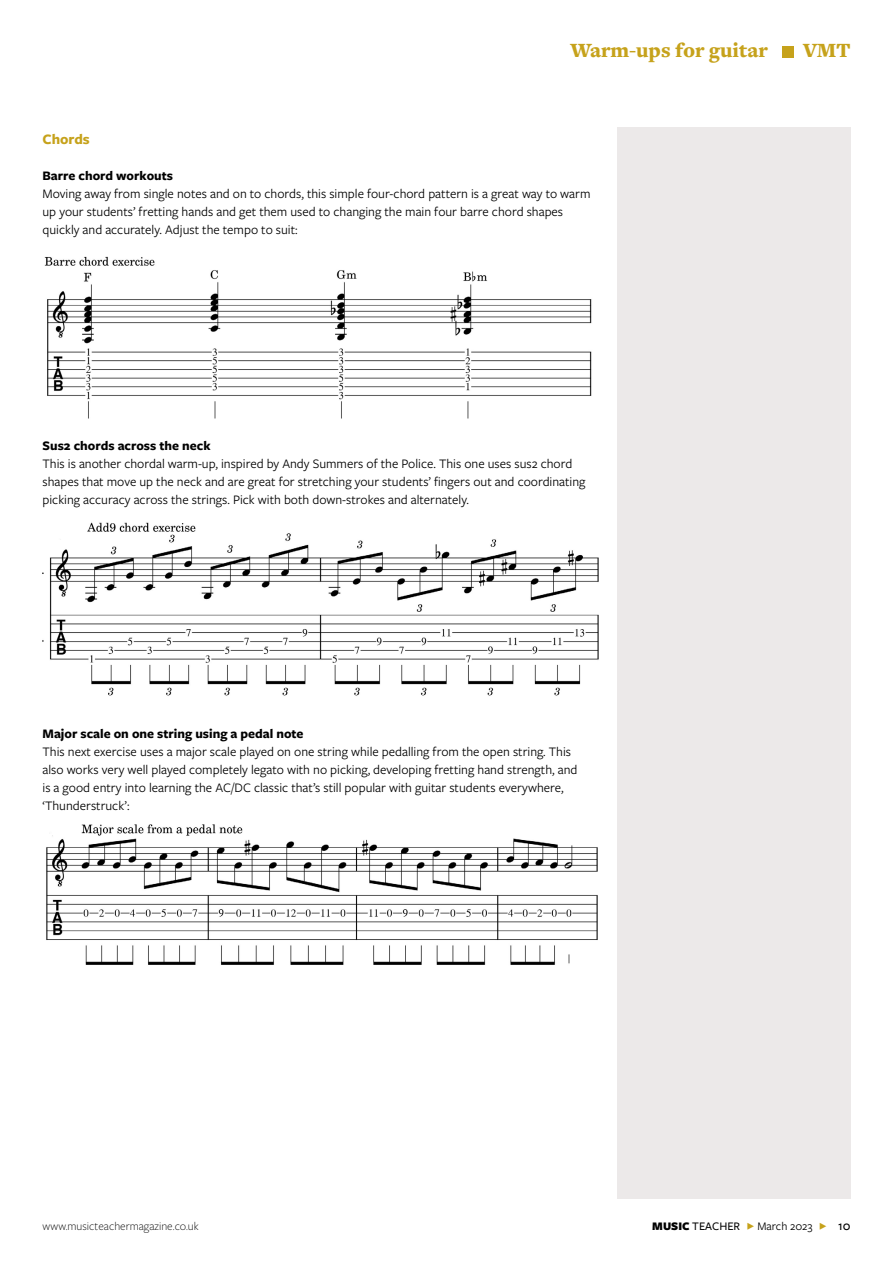
<style>
.page{position:relative;width:893px;height:1263px;background:#fff}
.page>*{position:absolute;margin:0;border:0;box-sizing:border-box;transform-origin:0 0}
.t1{font:900 21px "Freight Text Pro";color:#c6a21b}
.t2{font:700 15px "Freight Sans Pro";color:#c6a21b}
.t3{font:13.5px/18px "Freight Sans Pro";color:#000}
.t4{font:700 13.5px "Freight Sans Pro";color:#000}
.t5{font:300 12px "Freight Sans Pro";color:#000}
.t6{font:12px "Freight Sans Pro";color:#000}
.s1{font-weight:900}
.s2{font-weight:500}
.s3{color:#c6a21b}
.s4{font-weight:500;font-size:13.5px}
</style>
<div class="page">
<div style="left:617px;top:128px;width:233px;height:1071px;background:#ece9e9"></div>
<div style="left:782px;top:46px;width:11px;height:11px;background:#c6a21b"></div>
<img style="left:44px;top:256px;width:548px;height:163px">
<img style="left:43px;top:522px;width:556px;height:174px">
<img style="left:46px;top:825px;width:552px;height:140px">
<h1 class="t1" style="left:570px;top:36px;width:199px">Warm-ups for guitar</h1>
<h1 class="t1" style="left:803px;top:36px;width:49px">VMT</h1>
<p class="t2" style="left:43px;top:129px;width:49px">Chords</p>
<p class="t4" style="left:43px;top:166px;width:132px">Barre chord workouts</p>
<p class="t3" style="left:43px;top:184px;width:549px">Moving away from single notes and on to chords, this simple four-chord pattern is a great way to warm up your students’ fretting hands and get them used to changing the main four barre chord shapes quickly and accurately. Adjust the tempo to suit:</p>
<p class="t4" style="left:43px;top:436px;width:170px">Sus2 chords across the neck</p>
<p class="t3" style="left:43px;top:454px;width:545px">This is another chordal warm-up, inspired by Andy Summers of the Police. This one uses sus2 chord shapes that move up the neck and are great for stretching your students’ fingers out and coordinating picking accuracy across the strings. Pick with both down-strokes and alternately.</p>
<p class="t4" style="left:43px;top:724px;width:263px">Major scale on one string using a pedal note</p>
<p class="t3" style="left:43px;top:742px;width:536px">This next exercise uses a major scale played on one string while pedalling from the open string. This also works very well played completely legato with no picking, developing fretting hand strength, and is a good entry into learning the AC/DC classic that’s still popular with guitar students everywhere, ‘Thunderstruck’:</p>
<p class="t5" style="left:43px;top:1218px;width:158px">www.musicteachermagazine.co.uk</p>
<p class="t6" style="left:652px;top:1218px;width:200px"><span class="s1">MUSIC</span> <span class="s2">TEACHER</span> <span class="s3">F</span> March 2023 <span class="s3">F</span> <span class="s4">10</span></p>
</div>
